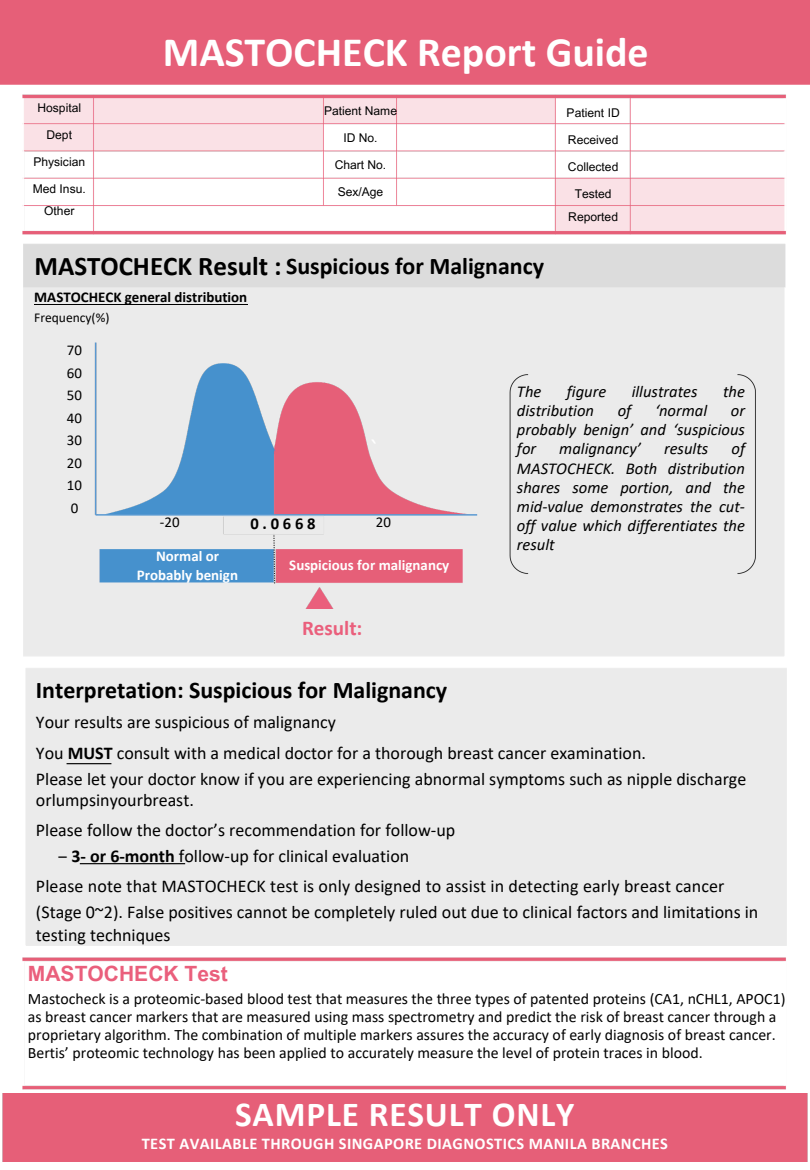
<style>
.page{position:relative;width:810px;height:1170px;background:#fff}
.page>*{position:absolute;margin:0;border:0;box-sizing:border-box;transform-origin:0 0}
.t1{font:700 42px "Calibri";color:#fff}
.t2{font:700 35.25px "Calibri";letter-spacing:.025em;color:#fff}
.t3{font:700 27px "Calibri";color:#000}
.t4{font:700 24px "Calibri";color:#000}
.t5{font:700 21px "Arial MT Pro";color:#ea5f7c}
.t6{font:700 21px "Calibri";color:#ea5f7c}
.t7{font:18px/30.3px "Calibri";color:#000}
.t8{font:italic 16.5px/19.2px "Calibri";color:#000;text-align:justify}
.t9{font:700 16.5px "Calibri";color:#000}
.t10{font:700 16.35px "Calibri";letter-spacing:.025em;color:#fff}
.t11{font:15.9px/18px "Calibri";color:#000}
.t12{font:700 15px "Calibri";color:#fff}
.t13{font:700 15px "Calibri";color:#000}
.t14{font:15px/22.5px "Calibri";color:#000;text-align:justify}
.t15{font:13.5px "Calibri";color:#000}
.t16{font:12.15px "Arial MT Pro";color:#000}
.t17{font:12px "Arial MT Pro";color:#000}
.s1{font-weight:700}
</style>
<div class="page">
<img style="left:0;top:0;width:810px;height:1090px">
<hr style="left:34px;top:305px;width:214px;height:1px;background:#000">
<img style="left:87px;top:336px;width:397px;height:255px">
<img style="left:66px;top:763px;width:45px;height:1px">
<img style="left:78px;top:863px;width:108px;height:1px">
<img style="left:306px;top:588px;width:28px;height:21px">
<div style="left:2px;top:1093px;width:806px;height:69px;background:#e65f78"></div>
<p class="t17" style="left:38px;top:103px;width:45px">Hospital</p>
<p class="t17" style="left:47px;top:130px;width:27px">Dept</p>
<p class="t17" style="left:34px;top:157px;width:53px">Physician</p>
<p class="t17" style="left:33px;top:184px;width:54px">Med Insu.</p>
<p class="t16" style="left:44px;top:206px;width:32px">Other</p>
<p class="t1" style="left:163px;top:34px;width:488px">MASTOCHECK Report Guide</p>
<h1 class="t17" style="left:324px;top:106px;width:75px">Patient Name</h1>
<h1 class="t17" style="left:343px;top:133px;width:36px">ID No.</h1>
<p class="t17" style="left:335px;top:160px;width:53px">Chart No.</p>
<p class="t17" style="left:338px;top:187px;width:47px">Sex/Age</p>
<p class="t17" style="left:567px;top:109px;width:55px">Patient ID</p>
<p class="t17" style="left:568px;top:136px;width:52px">Received</p>
<p class="t17" style="left:568px;top:163px;width:52px">Collected</p>
<p class="t17" style="left:575px;top:190px;width:38px">Tested</p>
<p class="t16" style="left:568px;top:212px;width:51px">Reported</p>
<p class="t3" style="left:34px;top:254px;width:249px">MASTOCHECK Result :</p>
<p class="t4" style="left:286px;top:256px;width:259px">Suspicious for Malignancy</p>
<h6 class="t13" style="left:34px;top:290px;width:214px">MASTOCHECK general distribution</h6>
<p class="t15" style="left:34px;top:312px;width:77px">Frequency(%)</p>
<p class="t14" style="left:67px;top:340px;width:17px">70<br>60<br>50<br>40<br>30<br>20<br>10<br>0</p>
<p class="t14" style="left:160px;top:512px;width:21px">-20</p>
<p class="t9" style="left:250px;top:517px;width:67px">0.0668</p>
<h4 class="t14" style="left:376px;top:512px;width:17px">20</h4>
<p class="t12" style="left:156px;top:549px;width:65px">Normal or</p>
<p class="t12" style="left:137px;top:568px;width:103px">Probably benign</p>
<p class="t12" style="left:289px;top:559px;width:162px">Suspicious for malignancy</p>
<p class="t6" style="left:302px;top:620px;width:62px">Result:</p>
<p class="t8" style="left:517px;top:383px;width:26px">The</p>
<p class="t8" style="left:567px;top:383px;width:41px">figure</p>
<p class="t8" style="left:632px;top:383px;width:67px">illustrates</p>
<p class="t8" style="left:723px;top:383px;width:23px">the</p>
<p class="t8" style="left:517px;top:402px;width:79px">distribution</p>
<p class="t8" style="left:618px;top:402px;width:15px">of</p>
<p class="t8" style="left:655px;top:402px;width:54px">‘normal</p>
<p class="t8" style="left:517px;top:402px;width:230px;text-indent:214px">or probably benign’ and ‘suspicious for</p>
<p class="t8" style="left:517px;top:441px;width:230px;text-indent:215px">of MASTOCHECK. Both distribution shares some portion, and the mid-value demonstrates the cut-</p>
<p class="t8" style="left:517px;top:517px;width:230px">off value which differentiates the result</p>
<p class="t8" style="left:559px;top:441px;width:83px">malignancy’</p>
<p class="t8" style="left:664px;top:441px;width:46px">results</p>
<p class="t4" style="left:36px;top:680px;width:413px">Interpretation: Suspicious for Malignancy</p>
<h2 class="t7" style="left:36px;top:709px;width:612px">Your results are suspicious of malignancy<br>You <span class="s1">MUST</span> consult with a medical doctor for a thorough breast cancer examination.</h2>
<h3 class="t7" style="left:36px;top:769px;width:712px;line-height:21.3px">Please let your doctor know if you are experiencing abnormal symptoms such as nipple discharge orlumpsinyourbreast.</h3>
<p class="t7" style="left:36px;top:817px;width:421px">Please follow the doctor’s recommendation for follow-up</p>
<p class="t7" style="left:58px;top:842px;width:352px">‒ <span class="s1">3- or 6-month</span> follow-up for clinical evaluation</p>
<p class="t7" style="left:36px;top:873px;width:690px">Please note that MASTOCHECK test is only designed to assist in detecting early breast cancer</p>
<p class="t7" style="left:36px;top:899px;width:724px">(Stage 0~2). False positives cannot be completely ruled out due to clinical factors and limitations in</p>
<p class="t7" style="left:36px;top:921px;width:136px">testing techniques</p>
<p class="t5" style="left:28px;top:966px;width:201px">MASTOCHECK Test</p>
<p class="t11" style="left:28px;top:991px;width:759px">Mastocheck is a proteomic-based blood test that measures the three types of patented proteins (CA1, nCHL1, APOC1) as breast cancer markers that are measured using mass spectrometry and predict the risk of breast cancer through a proprietary algorithm. The combination of multiple markers assures the accuracy of early diagnosis of breast cancer.<br>Bertis’ proteomic technology has been applied to accurately measure the level of protein traces in blood.</p>
<p class="t2" style="left:235px;top:1100px;width:341px">SAMPLE RESULT ONLY</p>
<p class="t10" style="left:142px;top:1136px;width:528px">TEST AVAILABLE THROUGH SINGAPORE DIAGNOSTICS MANILA BRANCHES</p>
</div>
